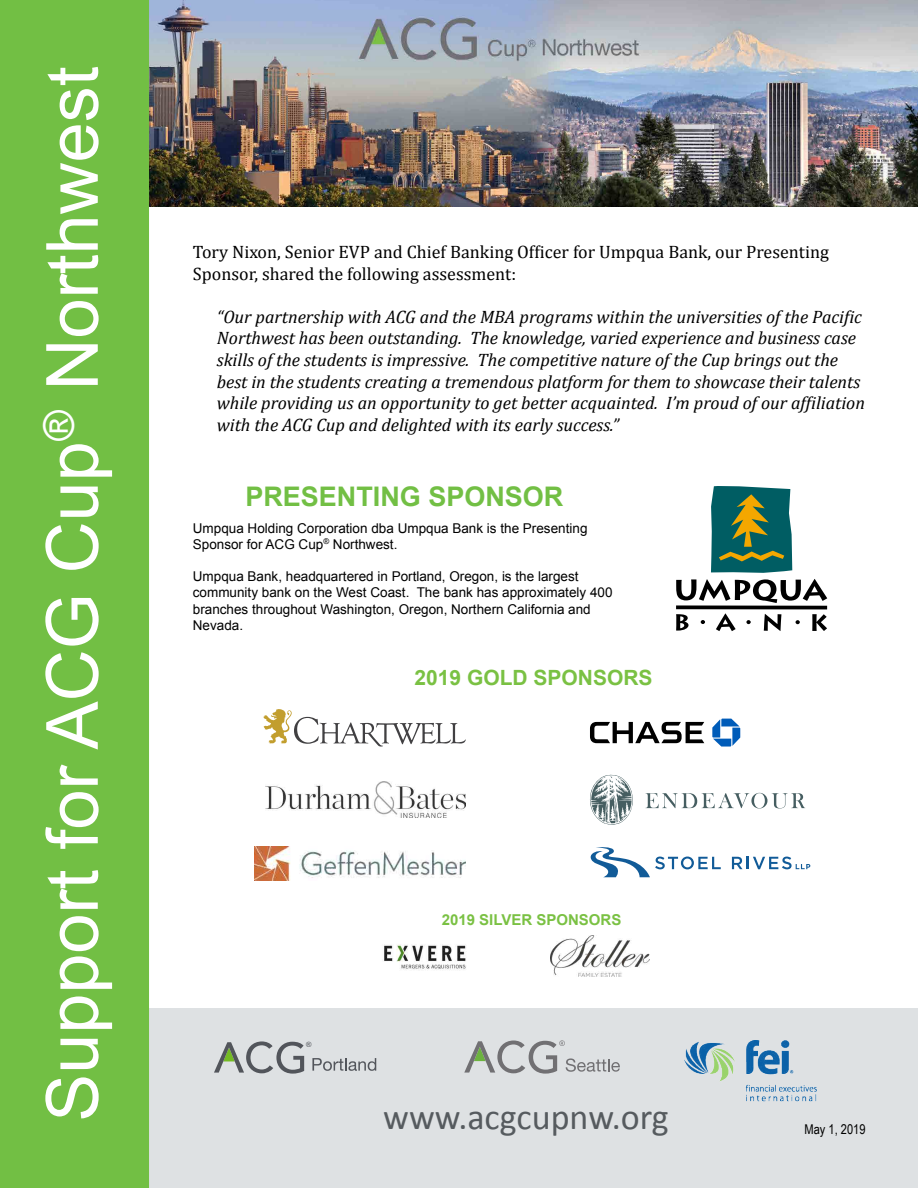
<style>
.page{position:relative;width:918px;height:1188px;background:#fff}
.page>*{position:absolute;margin:0;border:0;box-sizing:border-box;transform-origin:0 0}
.t1{font:72px "Arial";color:#fff}
.t2{font:36px "Calibri";color:#565b5f}
.t3{font:700 27px "Arial";color:#72bf44}
.t4{font:700 21px "Arial";color:#7ac143}
.t5{font:italic 18px/21.6px "Cambria";color:#000}
.t6{font:18px/21.6px "Cambria";color:#000}
.t7{font:700 15px "Arial";color:#7ac143}
.t8{font:13.5px/16.2px "Arial";color:#000}
.t9{font:13.5px "Arial Narrow";color:#000}
.t10{font:7.35px "Arial";color:#52555b}
</style>
<div class="page">
<div style="left:150px;top:1009px;width:768px;height:179px;background:#dee1e3"></div>
<img style="left:149px;top:0;width:769px;height:207px">
<div style="left:0;top:0;width:149px;height:1188px;background:#72bf44"></div>
<svg style="left:676px;top:579px;width:151px;height:24px"></svg>
<svg style="left:676px;top:614px;width:13px;height:17px"></svg>
<svg style="left:716px;top:613px;width:20px;height:18px"></svg>
<svg style="left:764px;top:614px;width:17px;height:17px"></svg>
<svg style="left:812px;top:614px;width:15px;height:17px"></svg>
<svg style="left:676px;top:605px;width:151px;height:4px"></svg>
<svg style="left:701px;top:620px;width:4px;height:4px"></svg>
<svg style="left:746px;top:620px;width:5px;height:4px"></svg>
<svg style="left:796px;top:620px;width:4px;height:4px"></svg>
<svg style="left:711px;top:486px;width:81px;height:87px;background:#32705a"></svg>
<svg style="left:263px;top:709px;width:203px;height:38px"></svg>
<svg style="left:712px;top:719px;width:28px;height:28px"></svg>
<svg style="left:590px;top:722px;width:114px;height:21px"></svg>
<img style="left:266px;top:782px;width:200px;height:36px">
<svg style="left:645px;top:793px;width:160px;height:15px"></svg>
<svg style="left:590px;top:775px;width:43px;height:50px"></svg>
<img style="left:255px;top:846px;width:211px;height:35px">
<svg style="left:590px;top:847px;width:131px;height:30px"></svg>
<svg style="left:732px;top:857px;width:78px;height:12px"></svg>
<img style="left:384px;top:944px;width:82px;height:26px">
<img style="left:551px;top:936px;width:98px;height:40px">
<svg style="left:464px;top:1040px;width:156px;height:34px"></svg>
<svg style="left:214px;top:1041px;width:90px;height:33px"></svg>
<svg style="left:312px;top:1058px;width:64px;height:13px"></svg>
<img style="left:685px;top:1040px;width:132px;height:62px">
<h1 class="t1" style="left:25px;top:1122px;width:1057px;rotate:-90deg">Support for ACG Cup<sup>®</sup> Northwest</h1>
<p class="t6" style="left:193px;top:241px;width:638px">Tory Nixon, Senior EVP and Chief Banking Officer for Umpqua Bank, our Presenting<br>Sponsor, shared the following assessment:</p>
<p class="t5" style="left:217px;top:305px;width:650px">“Our partnership with ACG and the MBA programs within the universities of the Pacific Northwest has been outstanding. The knowledge, varied experience and business case skills of the students is impressive. The competitive nature of the Cup brings out the best in the students creating a tremendous platform for them to showcase their talents while providing us an opportunity to get better acquainted. I’m proud of our affiliation with the ACG Cup and delighted with its early success.”</p>
<h3 class="t3" style="left:245px;top:478px;width:320px">PRESENTING SPONSOR</h3>
<p class="t8" style="left:193px;top:520px;width:396px">Umpqua Holding Corporation dba Umpqua Bank is the Presenting<br>Sponsor for ACG Cup<sup>®</sup> Northwest.</p>
<p class="t8" style="left:193px;top:569px;width:421px">Umpqua Bank, headquartered in Portland, Oregon, is the largest community bank on the West Coast. The bank has approximately 400 branches throughout Washington, Oregon, Northern California and Nevada.</p>
<p class="t4" style="left:414px;top:664px;width:240px">2019 GOLD SPONSORS</p>
<p class="t10" style="left:306px;top:1039px;width:7px">®</p>
<p class="t7" style="left:442px;top:910px;width:181px">2019 SILVER SPONSORS</p>
<h2 class="t2" style="left:383px;top:1094px;width:287px">www.acgcupnw.org</h2>
<p class="t9" style="left:805px;top:1120px;width:62px">May 1, 2019</p>
</div>
